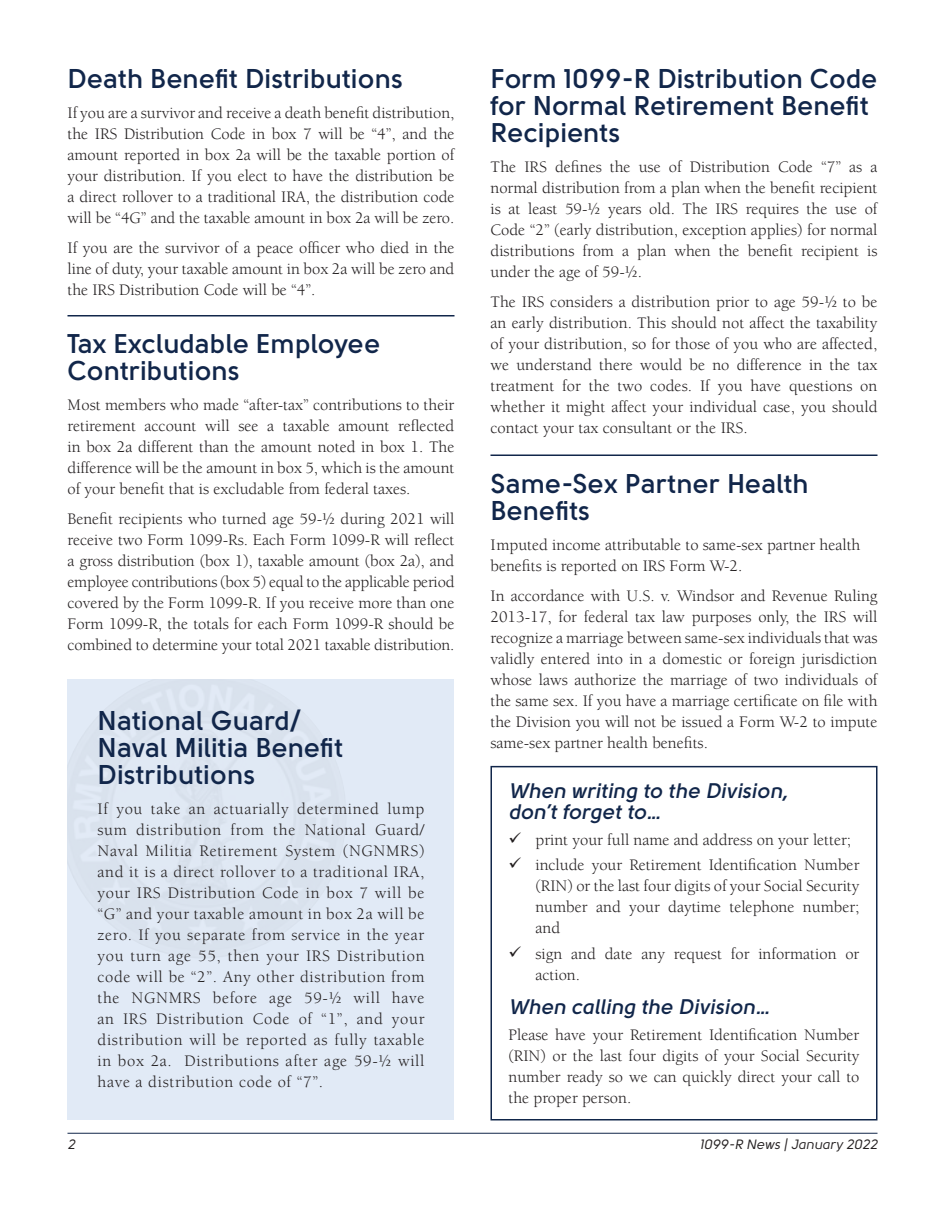
<style>
.page{position:relative;width:945px;height:1215px;background:#fff}
.page>*{position:absolute;margin:0;border:0;box-sizing:border-box;transform-origin:0 0}
.t1{font:700 27px/27px "Solomon Sans Semi";color:#11264a}
.t2{font:21px/21px "Solomon Sans Semi Bold Italic";color:#11264a}
.t3{font:16.5px/21px "Berkeley Std";color:#231f20;text-align:justify}
.t4{font:italic 13.5px "Solomon Sans Normal";color:#231f20}
</style>
<div class="page">
<hr style="left:68px;top:1133px;width:810px;height:1px;background:#11264a">
<div style="left:68px;top:680px;width:386px;height:440px;background:#e1eaf6"></div>
<hr style="left:68px;top:315px;width:386px;height:1px;background:#11264a">
<hr style="left:490px;top:454px;width:388px;height:2px;background:#11264a">
<div style="left:490px;top:766px;width:388px;height:354px;border:2px solid #11264a"></div>
<h1 class="t1" style="left:68px;top:65px;width:337px">Death Benefit Distributions</h1>
<p class="t3" style="left:68px;top:102px;width:389px">If you are a survivor and receive a death benefit distribution, the IRS Distribution Code in box 7 will be “4”, and the amount reported in box 2a will be the taxable portion of your distribution. If you elect to have the distribution be a direct rollover to a traditional IRA, the distribution code will be “4G” and the taxable amount in box 2a will be zero.</p>
<p class="t3" style="left:68px;top:237px;width:389px">If you are the survivor of a peace officer who died in the line of duty, your taxable amount in box 2a will be zero and the IRS Distribution Code will be “4”.</p>
<h1 class="t1" style="left:68px;top:330px;width:315px">Tax Excludable Employee<br>Contributions</h1>
<p class="t3" style="left:68px;top:395px;width:388px">Most members who made “after-tax” contributions to their retirement account will see a taxable amount reflected in box 2a different than the amount noted in box 1. The difference will be the amount in box 5, which is the amount of your benefit that is excludable from federal taxes.</p>
<p class="t3" style="left:68px;top:509px;width:389px">Benefit recipients who turned age 59-½ during 2021 will receive two Form 1099-Rs. Each Form 1099-R will reflect a gross distribution (box 1), taxable amount (box 2a), and employee contributions (box 5) equal to the applicable period covered by the Form 1099-R. If you receive more than one Form 1099-R, the totals for each Form 1099-R should be combined to determine your total 2021 taxable distribution.</p>
<h1 class="t1" style="left:98px;top:707px;width:247px">National Guard/<br>Naval Militia Benefit<br>Distributions</h1>
<p class="t3" style="left:98px;top:798px;width:329px">If you take an actuarially determined lump sum distribution from the National Guard/ Naval Militia Retirement System (NGNMRS) and it is a direct rollover to a traditional IRA, your IRS Distribution Code in box 7 will be “G” and your taxable amount in box 2a will be zero. If you separate from service in the year you turn age 55, then your IRS Distribution code will be “2”. Any other distribution from the NGNMRS before age 59-½ will have an IRS Distribution Code of “1”, and your distribution will be reported as fully taxable in box 2a. Distributions after age 59-½ will have a distribution code of “7”.</p>
<h1 class="t1" style="left:490px;top:65px;width:389px">Form 1099-R Distribution Code for Normal Retirement Benefit<br>Recipients</h1>
<p class="t3" style="left:490px;top:156px;width:389px">The IRS defines the use of Distribution Code “7” as a normal distribution from a plan when the benefit recipient is at least 59-½ years old. The IRS requires the use of Code “2” (early distribution, exception applies) for normal distributions from a plan when the benefit recipient is under the age of 59-½.</p>
<p class="t3" style="left:490px;top:291px;width:389px">The IRS considers a distribution prior to age 59-½ to be an early distribution. This should not affect the taxability of your distribution, so for those of you who are affected, we understand there would be no difference in the tax treatment for the two codes. If you have questions on whether it might affect your individual case, you should contact your tax consultant or the IRS.</p>
<h1 class="t1" style="left:490px;top:470px;width:320px">Same-Sex Partner Health<br>Benefits</h1>
<p class="t3" style="left:490px;top:534px;width:371px">Imputed income attributable to same-sex partner health benefits is reported on IRS Form W-2.</p>
<p class="t3" style="left:490px;top:585px;width:389px">In accordance with U.S. v. Windsor and Revenue Ruling 2013-17, for federal tax law purposes only, the IRS will recognize a marriage between same-sex individuals that was validly entered into in a domestic or foreign jurisdiction whose laws authorize the marriage of two individuals of the same sex. If you have a marriage certificate on file with the Division you will not be issued a Form W-2 to impute same-sex partner health benefits.</p>
<p class="t2" style="left:508px;top:780px;width:281px">When writing to the Division, don’t forget to…</p>
<p class="t3" style="left:535px;top:827px;width:326px;line-height:25.5px">print your full name and address on your letter; include your Retirement Identification Number</p>
<p class="t3" style="left:535px;top:876px;width:326px">(RIN) or the last four digits of your Social Security number and your daytime telephone number; and</p>
<p class="t3" style="left:535px;top:943px;width:326px">sign and date any request for information or action.</p>
<p class="t2" style="left:508px;top:996px;width:263px">When calling the Division…</p>
<p class="t3" style="left:508px;top:1024px;width:353px">Please have your Retirement Identification Number (RIN) or the last four digits of your Social Security number ready so we can quickly direct your call to the proper person.</p>
<p class="t4" style="left:68px;top:1136px;width:9px">2</p>
<p class="t4" style="left:699px;top:1136px;width:180px">1099-R News | January 2022</p>
</div>
